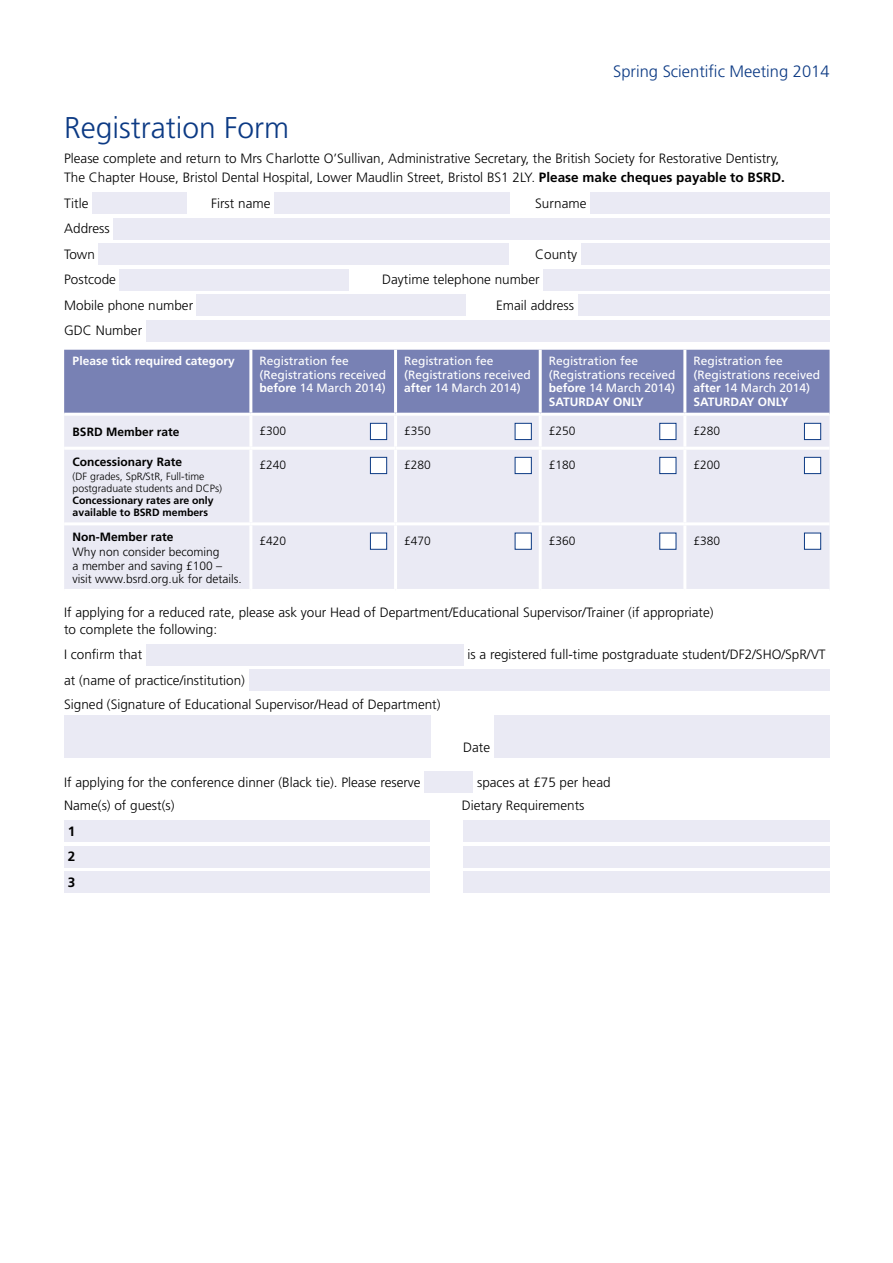
<style>
.page{position:relative;width:893px;height:1263px;background:#fff}
.page>*{position:absolute;margin:0;border:0;box-sizing:border-box;transform-origin:0 0}
.t1{font:300 30px "Frutiger";color:#0c3a84}
.t2{font:300 16.5px "Frutiger";color:#0c3a84}
.t3{font:300 13.5px/19.5px "Frutiger";color:#000}
.t4{font:700 13.5px/25.5px "Frutiger";color:#000;text-align:justify}
.t5{font:12px/13.5px "Frutiger";color:#fff}
.t6{font:300 12px/13.5px "Frutiger";color:#000}
.t7{font:700 12px "Frutiger";color:#000}
.t8{font:700 12px "Frutiger";color:#fff}
.t9{font:300 10.5px/12px "Frutiger";color:#000}
.t10{font:700 10.5px/12px "Frutiger";color:#000}
.s1{font-weight:700}
</style>
<div class="page">
<div style="left:92px;top:192px;width:94px;height:22px;background:#eaeaf4"></div>
<div style="left:274px;top:192px;width:235px;height:22px;background:#eaeaf4"></div>
<div style="left:590px;top:192px;width:240px;height:22px;background:#eaeaf4"></div>
<div style="left:113px;top:218px;width:717px;height:21px;background:#eaeaf4"></div>
<div style="left:99px;top:243px;width:410px;height:22px;background:#eaeaf4"></div>
<div style="left:581px;top:243px;width:249px;height:22px;background:#eaeaf4"></div>
<div style="left:120px;top:269px;width:229px;height:21px;background:#eaeaf4"></div>
<div style="left:543px;top:269px;width:287px;height:21px;background:#eaeaf4"></div>
<div style="left:197px;top:294px;width:269px;height:22px;background:#eaeaf4"></div>
<div style="left:578px;top:294px;width:252px;height:22px;background:#eaeaf4"></div>
<div style="left:146px;top:320px;width:684px;height:21px;background:#eaeaf4"></div>
<div style="left:64px;top:350px;width:766px;height:63px;background:#7881b4"></div>
<div style="left:64px;top:416px;width:766px;height:173px;background:#eaeaf4"></div>
<hr style="left:249px;top:350px;width:3px;height:63px;background:#fff">
<hr style="left:394px;top:350px;width:3px;height:63px;background:#fff">
<hr style="left:539px;top:350px;width:3px;height:63px;background:#fff">
<hr style="left:683px;top:350px;width:3px;height:63px;background:#fff">
<hr style="left:249px;top:416px;width:3px;height:31px;background:#fff">
<hr style="left:394px;top:416px;width:3px;height:31px;background:#fff">
<hr style="left:539px;top:416px;width:3px;height:31px;background:#fff">
<hr style="left:683px;top:416px;width:3px;height:31px;background:#fff">
<hr style="left:64px;top:447px;width:187px;height:3px;background:#fff">
<hr style="left:251px;top:447px;width:145px;height:3px;background:#fff">
<hr style="left:249px;top:450px;width:3px;height:72px;background:#fff">
<hr style="left:396px;top:447px;width:144px;height:3px;background:#fff">
<hr style="left:394px;top:450px;width:3px;height:72px;background:#fff">
<hr style="left:540px;top:447px;width:145px;height:3px;background:#fff">
<hr style="left:539px;top:450px;width:3px;height:72px;background:#fff">
<hr style="left:685px;top:447px;width:145px;height:3px;background:#fff">
<hr style="left:683px;top:450px;width:3px;height:72px;background:#fff">
<hr style="left:64px;top:522px;width:187px;height:3px;background:#fff">
<hr style="left:251px;top:522px;width:145px;height:3px;background:#fff">
<hr style="left:249px;top:525px;width:3px;height:64px;background:#fff">
<hr style="left:396px;top:522px;width:144px;height:3px;background:#fff">
<hr style="left:394px;top:525px;width:3px;height:64px;background:#fff">
<hr style="left:540px;top:522px;width:145px;height:3px;background:#fff">
<hr style="left:539px;top:525px;width:3px;height:64px;background:#fff">
<hr style="left:685px;top:522px;width:145px;height:3px;background:#fff">
<hr style="left:683px;top:525px;width:3px;height:64px;background:#fff">
<div style="left:370px;top:423px;width:17px;height:17px;background:#fff;border:1px solid #0c3a84"></div>
<div style="left:515px;top:423px;width:17px;height:17px;background:#fff;border:1px solid #0c3a84"></div>
<div style="left:659px;top:423px;width:17px;height:17px;background:#fff;border:1px solid #0c3a84"></div>
<div style="left:804px;top:423px;width:17px;height:17px;background:#fff;border:1px solid #0c3a84"></div>
<div style="left:370px;top:457px;width:17px;height:17px;background:#fff;border:1px solid #0c3a84"></div>
<div style="left:515px;top:457px;width:17px;height:17px;background:#fff;border:1px solid #0c3a84"></div>
<div style="left:659px;top:457px;width:17px;height:17px;background:#fff;border:1px solid #0c3a84"></div>
<div style="left:804px;top:457px;width:17px;height:17px;background:#fff;border:1px solid #0c3a84"></div>
<div style="left:370px;top:533px;width:17px;height:17px;background:#fff;border:1px solid #0c3a84"></div>
<div style="left:515px;top:533px;width:17px;height:17px;background:#fff;border:1px solid #0c3a84"></div>
<div style="left:659px;top:533px;width:17px;height:17px;background:#fff;border:1px solid #0c3a84"></div>
<div style="left:804px;top:533px;width:17px;height:17px;background:#fff;border:1px solid #0c3a84"></div>
<div style="left:146px;top:644px;width:318px;height:21px;background:#eaeaf4"></div>
<div style="left:249px;top:670px;width:581px;height:21px;background:#eaeaf4"></div>
<div style="left:64px;top:715px;width:367px;height:43px;background:#eaeaf4"></div>
<div style="left:494px;top:715px;width:336px;height:43px;background:#eaeaf4"></div>
<div style="left:424px;top:771px;width:49px;height:22px;background:#eaeaf4"></div>
<div style="left:64px;top:821px;width:366px;height:21px;background:#eaeaf4"></div>
<div style="left:463px;top:821px;width:367px;height:21px;background:#eaeaf4"></div>
<div style="left:64px;top:846px;width:366px;height:21px;background:#eaeaf4"></div>
<div style="left:463px;top:846px;width:367px;height:21px;background:#eaeaf4"></div>
<div style="left:64px;top:872px;width:366px;height:21px;background:#eaeaf4"></div>
<div style="left:463px;top:872px;width:367px;height:21px;background:#eaeaf4"></div>
<h1 class="t1" style="left:64px;top:111px;width:226px">Registration Form</h1>
<p class="t2" style="left:613px;top:62px;width:218px">Spring Scientific Meeting 2014</p>
<p class="t3" style="left:64px;top:148px;width:722px">Please complete and return to Mrs Charlotte O’Sullivan, Administrative Secretary, the British Society for Restorative Dentistry,<br>The Chapter House, Bristol Dental Hospital, Lower Maudlin Street, Bristol BS1 2LY. <span class="s1">Please make cheques payable to BSRD.</span></p>
<p class="t3" style="left:64px;top:193px;width:26px">Title</p>
<p class="t3" style="left:211px;top:193px;width:61px">First name</p>
<p class="t3" style="left:535px;top:193px;width:53px">Surname</p>
<p class="t3" style="left:64px;top:216px;width:47px;line-height:25.5px">Address<br>Town</p>
<p class="t3" style="left:535px;top:244px;width:44px">County</p>
<p class="t3" style="left:64px;top:270px;width:53px">Postcode</p>
<p class="t3" style="left:382px;top:270px;width:159px">Daytime telephone number</p>
<p class="t3" style="left:64px;top:295px;width:131px">Mobile phone number</p>
<p class="t3" style="left:496px;top:295px;width:79px">Email address</p>
<p class="t3" style="left:64px;top:321px;width:80px">GDC Number</p>
<p class="t8" style="left:73px;top:354px;width:164px">Please tick required category</p>
<p class="t5" style="left:259px;top:354px;width:128px">Registration fee (Registrations received <span class="s1">before</span> 14 March 2014)</p>
<p class="t5" style="left:404px;top:354px;width:128px">Registration fee (Registrations received <span class="s1">after</span> 14 March 2014)</p>
<p class="t5" style="left:549px;top:354px;width:128px">Registration fee (Registrations received <span class="s1">before</span> 14 March 2014)<br><span class="s1">SATURDAY ONLY</span></p>
<p class="t5" style="left:693px;top:354px;width:128px">Registration fee (Registrations received <span class="s1">after</span> 14 March 2014)<br><span class="s1">SATURDAY ONLY</span></p>
<p class="t7" style="left:73px;top:425px;width:108px">BSRD Member rate</p>
<p class="t6" style="left:259px;top:424px;width:28px">£300</p>
<p class="t6" style="left:404px;top:424px;width:28px">£350</p>
<p class="t6" style="left:549px;top:424px;width:28px">£250</p>
<p class="t6" style="left:693px;top:424px;width:28px">£280</p>
<p class="t7" style="left:73px;top:454px;width:111px">Concessionary Rate</p>
<p class="t9" style="left:73px;top:470px;width:151px">(DF grades, SpR/StR, Full-time postgraduate students and DCPs)</p>
<p class="t10" style="left:73px;top:494px;width:143px">Concessionary rates are only available to BSRD members</p>
<p class="t6" style="left:259px;top:458px;width:28px">£240</p>
<p class="t6" style="left:404px;top:458px;width:28px">£280</p>
<p class="t6" style="left:549px;top:458px;width:28px">£180</p>
<p class="t6" style="left:693px;top:458px;width:28px">£200</p>
<p class="t7" style="left:73px;top:529px;width:102px">Non-Member rate</p>
<p class="t6" style="left:73px;top:545px;width:171px">Why non consider becoming<br>a member and saving £100 – visit www.bsrd.org.uk for details.</p>
<p class="t6" style="left:259px;top:534px;width:28px">£420</p>
<p class="t6" style="left:404px;top:534px;width:28px">£470</p>
<p class="t6" style="left:549px;top:534px;width:28px">£360</p>
<p class="t6" style="left:693px;top:534px;width:28px">£380</p>
<p class="t3" style="left:64px;top:604px;width:651px;line-height:16.5px">If applying for a reduced rate, please ask your Head of Department/Educational Supervisor/Trainer (if appropriate) to complete the following:</p>
<p class="t3" style="left:64px;top:645px;width:80px">I confirm that</p>
<p class="t3" style="left:468px;top:645px;width:360px">is a registered full-time postgraduate student/DF2/SHO/SpR/VT</p>
<p class="t3" style="left:64px;top:668px;width:378px;line-height:23.7px">at (name of practice/institution)<br>Signed (Signature of Educational Supervisor/Head of Department)</p>
<p class="t3" style="left:463px;top:737px;width:28px">Date</p>
<p class="t3" style="left:64px;top:772px;width:358px">If applying for the conference dinner (Black tie). Please reserve</p>
<p class="t3" style="left:477px;top:772px;width:135px">spaces at £75 per head</p>
<p class="t3" style="left:64px;top:796px;width:112px">Name(s) of guest(s)</p>
<p class="t3" style="left:462px;top:796px;width:124px">Dietary Requirements</p>
<p class="t4" style="left:68px;top:818px;width:9px">1<br>2<br>3</p>
</div>
